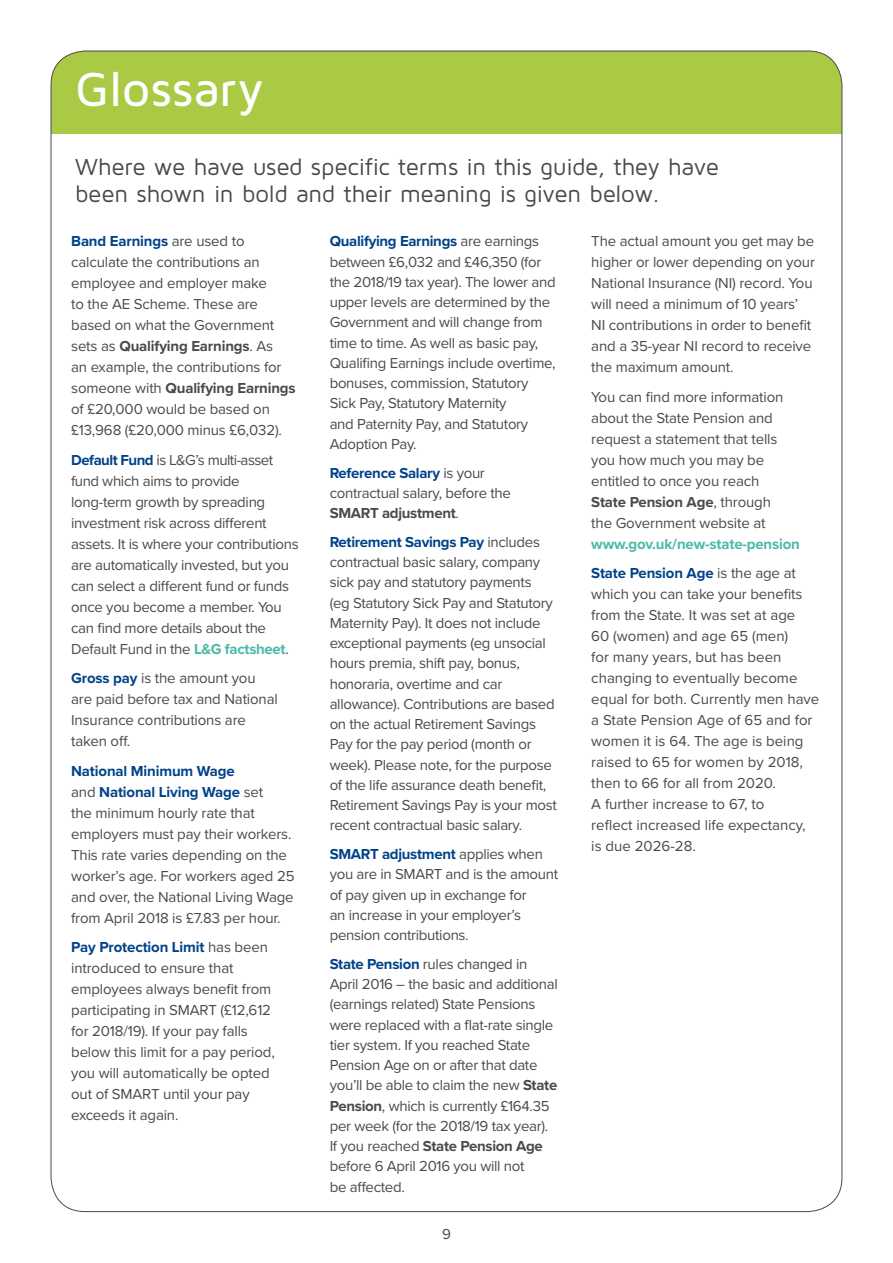
<style>
.page{position:relative;width:893px;height:1263px;background:#fff}
.page>*{position:absolute;margin:0;border:0;box-sizing:border-box;transform-origin:0 0}
.t1{font:500 49.5px "Maven Pro";color:#fff}
.t2{font:24px/27px "Maven Pro";letter-spacing:-.015em;color:#4a4a49}
.t3{font:15px/21px "Proxima Nova";letter-spacing:-.02em;color:#4a4a49}
.t4{font:15px/21px "Proxima Nova";color:#4a4a49}
.t5{font:700 15px/29.5px "Proxima Nova";letter-spacing:-.01em;color:#4ab9a9}
.s1{font-weight:700;color:#004289}
.s2{font-weight:700}
.s3{font-weight:700;color:#4ab9a9}
.s4{color:#004289}
.s5{font-weight:400;color:#4a4a49}
</style>
<div class="page">
<div style="left:51px;top:51px;width:791px;height:82px;background:#aaca46"></div>
<h1 class="t1" style="left:75px;top:58px;width:190px">Glossary</h1>
<h2 class="t2" style="left:75px;top:152px;width:645px">Where we have used specific terms in this guide, they have been shown in bold and their meaning is given below.</h2>
<p class="t3" style="left:71px;top:230px;width:226px"><span class="s1">Band Earnings</span> are used to calculate the contributions an employee and employer make<br>to the AE Scheme. These are based on what the Government sets as <span class="s2">Qualifying Earnings</span>. As<br>an example, the contributions for someone with <span class="s2">Qualifying Earnings </span>of £20,000 would be based on £13,968 (£20,000 minus £6,032).</p>
<p class="t3" style="left:71px;top:449px;width:229px"><span class="s1">Default Fund</span> is L&amp;G’s multi-asset fund which aims to provide long-term growth by spreading investment risk across different assets. It is where your contributions are automatically invested, but you can select a different fund or funds once you become a member. You can find more details about the<br>Default Fund in the <span class="s3">L&amp;G factsheet</span>.</p>
<p class="t3" style="left:71px;top:667px;width:208px"><span class="s1">Gross pay</span> is the amount you are paid before tax and National<br>Insurance contributions are taken off.</p>
<p class="t3" style="left:71px;top:760px;width:225px"><span class="s1">National Minimum Wage<br></span>and <span class="s1">National Living Wage</span> set<br>the minimum hourly rate that employers must pay their workers.<br>This rate varies depending on the worker’s age. For workers aged 25 and over, the National Living Wage from April 2018 is £7.83 per hour.</p>
<p class="t3" style="left:71px;top:936px;width:205px"><span class="s1">Pay Protection Limit</span> has been introduced to ensure that employees always benefit from participating in SMART (£12,612 for 2018/19). If your pay falls below this limit for a pay period, you will automatically be opted out of SMART until your pay exceeds it again.</p>
<p class="t3" style="left:330px;top:230px;width:227px;line-height:20.2px"><span class="s1">Qualifying Earnings</span> are earnings between £6,032 and £46,350 (for the 2018/19 tax year). The lower and upper levels are determined by the<br>Government and will change from time to time. As well as basic pay,<br>Qualifing Earnings include overtime, bonuses, commission, Statutory<br>Sick Pay, Statutory Maternity<br>and Paternity Pay, and Statutory<br>Adoption Pay.</p>
<p class="t3" style="left:330px;top:462px;width:183px;line-height:20.2px"><span class="s1">Reference Salary</span> is your contractual salary, before the<br><span class="s2">SMART adjustment</span>.</p>
<p class="t3" style="left:330px;top:531px;width:229px;line-height:20.2px"><span class="s1">Retirement Savings Pay</span> includes contractual basic salary, company sick pay and statutory payments<br>(eg Statutory Sick Pay and Statutory Maternity Pay). It does not include exceptional payments (eg unsocial hours premia, shift pay, bonus, honoraria, overtime and car allowance). Contributions are based on the actual Retirement Savings Pay for the pay period (month or week). Please note, for the purpose of the life assurance death benefit, Retirement Savings Pay is your most recent contractual basic salary.</p>
<p class="t3" style="left:330px;top:843px;width:230px;line-height:20.2px"><span class="s1">SMART adjustment</span> applies when you are in SMART and is the amount of pay given up in exchange for<br>an increase in your employer’s pension contributions.</p>
<p class="t3" style="left:330px;top:953px;width:230px;line-height:20.2px"><span class="s1">State Pension</span> rules changed in<br>April 2016 – the basic and additional (earnings related) State Pensions were replaced with a flat-rate single tier system. If you reached State<br>Pension Age on or after that date you’ll be able to claim the new <span class="s2">State<br>Pension</span>, which is currently £164.35 per week (for the 2018/19 tax year).<br>If you reached <span class="s2">State Pension Age </span>before 6 April 2016 you will not<br>be affected.</p>
<p class="t3" style="left:591px;top:230px;width:225px">The actual amount you get may be higher or lower depending on your<br>National Insurance (NI) record. You will need a minimum of 10 years’<br>NI contributions in order to benefit and a 35-year NI record to receive the maximum amount.</p>
<p class="t3" style="left:591px;top:386px;width:194px">You can find more information about the State Pension and request a statement that tells you how much you may be entitled to once you reach<br><span class="s2">State Pension Age</span>, through the Government website at</p>
<p class="t5" style="left:591px;top:529px;width:210px">www.gov.uk/new-state-pension<br><span class="s4">State Pension Age</span> <span class="s5">is the age at</span></p>
<p class="t4" style="left:591px;top:583px;width:230px">which you can take your benefits from the State. It was set at age<br>60 (women) and age 65 (men)<br>for many years, but has been changing to eventually become equal for both. Currently men have a State Pension Age of 65 and for women it is 64. The age is being raised to 65 for women by 2018, then to 66 for all from 2020.<br>A further increase to 67, to<br>reflect increased life expectancy, is due 2026-28.</p>
<p class="t3" style="left:442px;top:1222px;width:10px">9</p>
</div>
